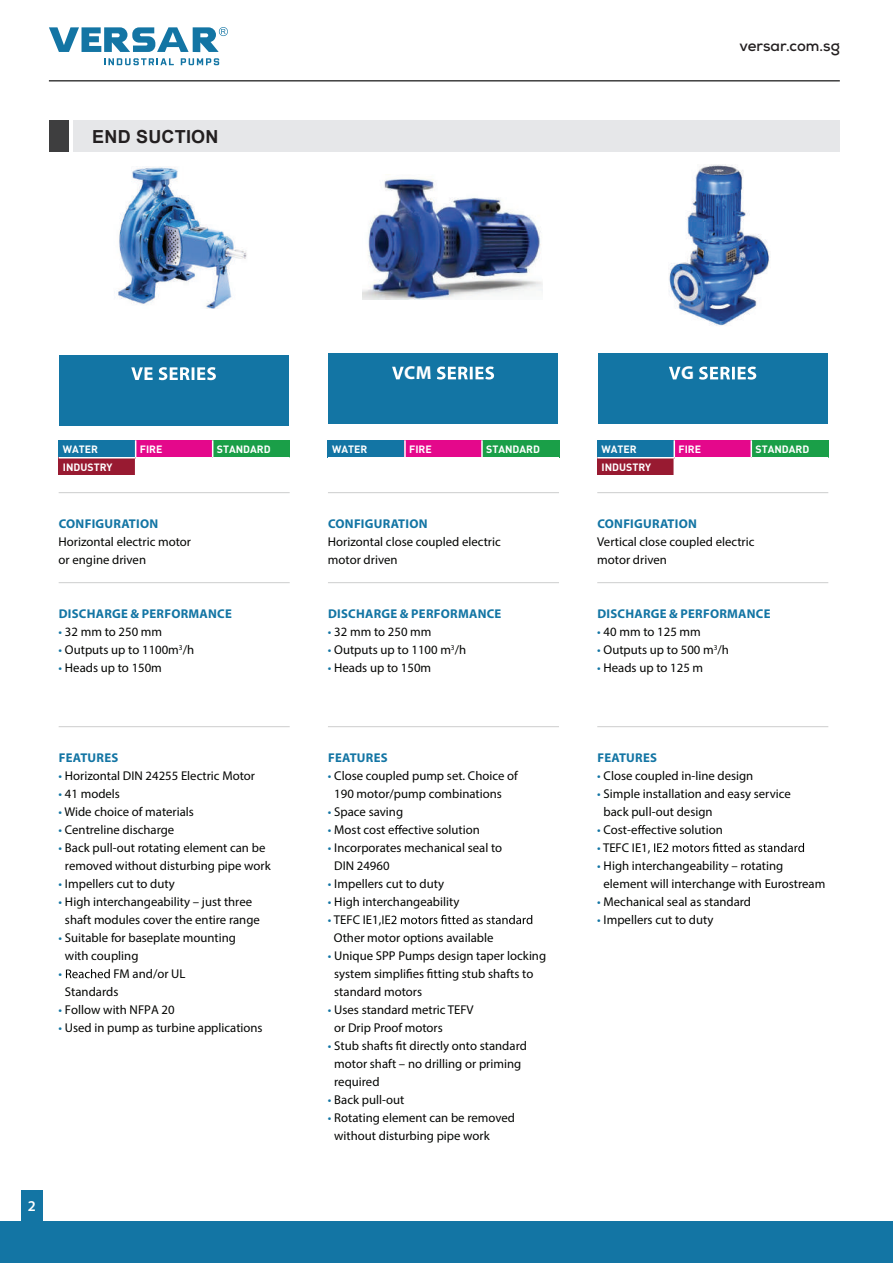
<style>
.page{position:relative;width:893px;height:1263px;background:#fff}
.page>*{position:absolute;margin:0;border:0;box-sizing:border-box;transform-origin:0 0}
.t1{font:700 18.75px "Myriad Pro";color:#fff}
.t2{font:700 18px "Arial";letter-spacing:.015em;color:#231f20}
.t3{font:700 15px "Nexa";color:#231f20}
.t4{font:600 15px "Myriad Pro";color:#fff}
.t5{font:12.75px/18px "Myriad Pro";color:#040503}
.t6{font:700 12.75px "Myriad Pro";letter-spacing:.02em;color:#1375a4}
.t7{font:12.75px "Myriad Pro";color:#1375a4}
.t8{font:700 10.5px "DIN";color:#fff}
.s1{color:#1375a4}
</style>
<div class="page">
<hr style="left:49px;top:80px;width:791px;height:2px;background:#3e3e3f">
<div style="left:49px;top:120px;width:19px;height:31px;background:#3e3e3f"></div>
<div style="left:73px;top:120px;width:767px;height:31px;background:#e6e7e9"></div>
<div style="left:0;top:1221px;width:893px;height:42px;background:#1375a4"></div>
<div style="left:21px;top:1190px;width:22px;height:31px;background:#1375a4"></div>
<hr style="left:59px;top:492px;width:231px;height:1px;background:#d2d3d3">
<hr style="left:59px;top:582px;width:231px;height:1px;background:#d2d3d3">
<hr style="left:59px;top:726px;width:231px;height:1px;background:#d2d3d3">
<svg style="left:66px;top:969px;width:44px;height:9px"></svg>
<hr style="left:328px;top:492px;width:231px;height:1px;background:#d2d3d3">
<hr style="left:328px;top:582px;width:231px;height:1px;background:#d2d3d3">
<hr style="left:328px;top:726px;width:231px;height:1px;background:#d2d3d3">
<svg style="left:395px;top:825px;width:7px;height:9px"></svg>
<svg style="left:382px;top:915px;width:150px;height:9px"></svg>
<hr style="left:597px;top:492px;width:231px;height:1px;background:#d2d3d3">
<hr style="left:597px;top:582px;width:231px;height:1px;background:#d2d3d3">
<hr style="left:597px;top:726px;width:231px;height:1px;background:#d2d3d3">
<svg style="left:638px;top:825px;width:7px;height:9px"></svg>
<svg style="left:654px;top:843px;width:150px;height:9px"></svg>
<div style="left:328px;top:440px;width:77px;height:18px;background:#1375a4"></div>
<div style="left:405px;top:440px;width:77px;height:18px;background:#e4088b"></div>
<div style="left:482px;top:440px;width:77px;height:18px;background:#1a9f48"></div>
<svg style="left:404px;top:440px;width:2px;height:17px"></svg>
<svg style="left:481px;top:440px;width:2px;height:17px"></svg>
<hr style="left:328px;top:457px;width:77px;height:1px;background:#fff">
<hr style="left:405px;top:457px;width:77px;height:1px;background:#fff">
<hr style="left:482px;top:457px;width:77px;height:1px;background:#fff">
<div style="left:597px;top:440px;width:77px;height:18px;background:#1375a4"></div>
<div style="left:674px;top:440px;width:77px;height:18px;background:#e4088b"></div>
<div style="left:751px;top:440px;width:77px;height:18px;background:#1a9f48"></div>
<div style="left:597px;top:458px;width:77px;height:17px;background:#981a31"></div>
<hr style="left:597px;top:457px;width:77px;height:1px;background:#fff">
<hr style="left:674px;top:457px;width:77px;height:1px;background:#fff">
<svg style="left:673px;top:440px;width:2px;height:35px"></svg>
<hr style="left:751px;top:457px;width:77px;height:1px;background:#fff">
<svg style="left:751px;top:440px;width:1px;height:18px"></svg>
<div style="left:59px;top:440px;width:77px;height:18px;background:#1375a4"></div>
<div style="left:136px;top:440px;width:77px;height:18px;background:#e4088b"></div>
<div style="left:213px;top:440px;width:77px;height:18px;background:#1a9f48"></div>
<div style="left:59px;top:458px;width:77px;height:17px;background:#981a31"></div>
<hr style="left:59px;top:457px;width:77px;height:1px;background:#fff">
<hr style="left:136px;top:457px;width:77px;height:1px;background:#fff">
<svg style="left:135px;top:440px;width:1px;height:35px"></svg>
<hr style="left:213px;top:457px;width:77px;height:1px;background:#fff">
<svg style="left:212px;top:440px;width:1px;height:18px"></svg>
<div style="left:59px;top:355px;width:229px;height:70px;background:#1375a4"></div>
<svg style="left:131px;top:367px;width:12px;height:13px"></svg>
<svg style="left:159px;top:367px;width:57px;height:13px"></svg>
<div style="left:328px;top:353px;width:230px;height:71px;background:#1375a4"></div>
<svg style="left:392px;top:367px;width:12px;height:12px"></svg>
<svg style="left:437px;top:366px;width:57px;height:14px"></svg>
<div style="left:598px;top:353px;width:229px;height:71px;background:#1375a4"></div>
<svg style="left:669px;top:367px;width:12px;height:12px"></svg>
<svg style="left:699px;top:367px;width:57px;height:13px"></svg>
<img style="left:117px;top:167px;width:130px;height:142px">
<img style="left:363px;top:179px;width:180px;height:120px">
<img style="left:669px;top:164px;width:101px;height:162px">
<svg style="left:104px;top:58px;width:70px;height:7px"></svg>
<svg style="left:181px;top:58px;width:38px;height:7px"></svg>
<svg style="left:49px;top:27px;width:179px;height:25px"></svg>
<h2 class="t2" style="left:92px;top:124px;width:128px">END SUCTION</h2>
<p class="t3" style="left:740px;top:36px;width:102px">versar.com.sg</p>
<h1 class="t1" style="left:143px;top:361px;width:12px">E</h1>
<h1 class="t1" style="left:404px;top:361px;width:29px">CM</h1>
<h1 class="t1" style="left:681px;top:361px;width:14px">G</h1>
<p class="t8" style="left:63px;top:442px;width:37px">WATER</p>
<p class="t8" style="left:140px;top:442px;width:24px">FIRE</p>
<p class="t8" style="left:217px;top:442px;width:55px">STANDARD</p>
<p class="t8" style="left:63px;top:460px;width:51px">INDUSTRY</p>
<p class="t6" style="left:59px;top:515px;width:101px">CONFIGURATION</p>
<p class="t5" style="left:59px;top:533px;width:134px">Horizontal electric motor or engine driven</p>
<p class="t6" style="left:59px;top:605px;width:175px">DISCHARGE &amp; PERFORMANCE</p>
<p class="t5" style="left:59px;top:623px;width:105px"><span class="s1">•</span> 32 mm to 250 mm</p>
<p class="t5" style="left:59px;top:641px;width:137px"><span class="s1">•</span> Outputs up to 1100m<sup>3</sup>/h</p>
<p class="t5" style="left:59px;top:659px;width:105px"><span class="s1">•</span> Heads up to 150m</p>
<p class="t8" style="left:332px;top:442px;width:37px">WATER</p>
<p class="t8" style="left:409px;top:442px;width:24px">FIRE</p>
<p class="t8" style="left:486px;top:442px;width:55px">STANDARD</p>
<p class="t8" style="left:601px;top:442px;width:37px">WATER</p>
<p class="t8" style="left:678px;top:442px;width:24px">FIRE</p>
<p class="t8" style="left:756px;top:442px;width:55px">STANDARD</p>
<p class="t8" style="left:601px;top:460px;width:51px">INDUSTRY</p>
<p class="t6" style="left:328px;top:515px;width:101px">CONFIGURATION</p>
<p class="t5" style="left:328px;top:533px;width:174px">Horizontal close coupled electric motor driven</p>
<p class="t6" style="left:328px;top:605px;width:175px">DISCHARGE &amp; PERFORMANCE</p>
<p class="t5" style="left:328px;top:623px;width:105px"><span class="s1">•</span> 32 mm to 250 mm</p>
<p class="t5" style="left:328px;top:641px;width:140px"><span class="s1">•</span> Outputs up to 1100 m<sup>3</sup>/h</p>
<p class="t5" style="left:328px;top:659px;width:105px"><span class="s1">•</span> Heads up to 150m</p>
<p class="t6" style="left:597px;top:515px;width:101px">CONFIGURATION</p>
<p class="t5" style="left:597px;top:533px;width:159px">Vertical close coupled electric motor driven</p>
<p class="t6" style="left:597px;top:605px;width:175px">DISCHARGE &amp; PERFORMANCE</p>
<p class="t5" style="left:597px;top:623px;width:105px"><span class="s1">•</span> 40 mm to 125 mm</p>
<p class="t5" style="left:597px;top:641px;width:133px"><span class="s1">•</span> Outputs up to 500 m<sup>3</sup>/h</p>
<p class="t5" style="left:597px;top:659px;width:107px"><span class="s1">•</span> Heads up to 125 m</p>
<p class="t6" style="left:59px;top:749px;width:61px">FEATURES</p>
<p class="t5" style="left:59px;top:767px;width:198px"><span class="s1">•</span> Horizontal DIN 24255 Electric Motor</p>
<p class="t5" style="left:59px;top:785px;width:63px"><span class="s1">•</span> 41 models</p>
<p class="t5" style="left:59px;top:803px;width:137px"><span class="s1">•</span> Wide choice of materials</p>
<p class="t5" style="left:59px;top:821px;width:117px"><span class="s1">•</span> Centreline discharge</p>
<p class="t5" style="left:59px;top:839px;width:214px;text-align:center"><span class="s1">•</span> Back pull-out rotating element can be removed without disturbing pipe work</p>
<p class="t5" style="left:59px;top:875px;width:118px"><span class="s1">•</span> Impellers cut to duty</p>
<p class="t5" style="left:65px;top:893px;width:196px;text-indent:-6px"><span class="s1">•</span> High interchangeability – just three shaft modules cover the entire range</p>
<p class="t5" style="left:65px;top:929px;width:173px;text-indent:-6px"><span class="s1">•</span> Suitable for baseplate mounting with coupling</p>
<p class="t7" style="left:59px;top:966px;width:5px">•</p>
<p class="t5" style="left:65px;top:965px;width:122px;text-indent:48px">FM and/or UL<br>Standards</p>
<p class="t5" style="left:59px;top:1001px;width:117px"><span class="s1">•</span> Follow with NFPA 20</p>
<p class="t5" style="left:59px;top:1019px;width:206px"><span class="s1">•</span> Used in pump as turbine applications</p>
<p class="t4" style="left:28px;top:1196px;width:10px">2</p>
<p class="t6" style="left:328px;top:749px;width:61px">FEATURES</p>
<p class="t5" style="left:334px;top:767px;width:185px;text-indent:-6px"><span class="s1">•</span> Close coupled pump set. Choice of<br>190 motor/pump combinations</p>
<p class="t5" style="left:328px;top:803px;width:77px"><span class="s1">•</span> Space saving</p>
<p class="t5" style="left:328px;top:821px;width:153px"><span class="s1">•</span> Most cost e ective solution</p>
<p class="t5" style="left:334px;top:839px;width:169px;text-indent:-6px"><span class="s1">•</span> Incorporates mechanical seal to<br>DIN 24960</p>
<p class="t5" style="left:328px;top:875px;width:118px"><span class="s1">•</span> Impellers cut to duty</p>
<p class="t5" style="left:328px;top:893px;width:133px"><span class="s1">•</span> High interchangeability</p>
<p class="t5" style="left:334px;top:910px;width:161px;text-indent:-6px"><span class="s1">•</span> TEFC IE1,<br>Other motor options available</p>
<p class="t5" style="left:334px;top:947px;width:213px;text-indent:-6px"><span class="s1">•</span> Unique SPP Pumps design taper locking system simplifies fitting stub shafts to standard motors</p>
<p class="t5" style="left:334px;top:1001px;width:141px;text-indent:-6px"><span class="s1">•</span> Uses standard metric TEFV or Drip Proof motors</p>
<p class="t5" style="left:334px;top:1037px;width:194px;text-indent:-6px"><span class="s1">•</span> Stub shafts fit directly onto standard motor shaft – no drilling or priming required</p>
<p class="t5" style="left:328px;top:1091px;width:78px"><span class="s1">•</span> Back pull-out</p>
<p class="t5" style="left:334px;top:1109px;width:182px;text-indent:-6px"><span class="s1">•</span> Rotating element can be removed without disturbing pipe work</p>
<p class="t6" style="left:597px;top:749px;width:61px">FEATURES</p>
<p class="t5" style="left:597px;top:767px;width:157px"><span class="s1">•</span> Close coupled in-line design</p>
<p class="t5" style="left:604px;top:785px;width:189px;text-indent:-6px"><span class="s1">•</span> Simple installation and easy service back pull-out design</p>
<p class="t5" style="left:597px;top:821px;width:127px"><span class="s1">•</span> Cost-e ective solution</p>
<p class="t5" style="left:597px;top:838px;width:55px"><span class="s1">•</span> TEFC IE1,</p>
<p class="t5" style="left:604px;top:857px;width:223px;text-indent:-6px"><span class="s1">•</span> High interchangeability – rotating element will interchange with Eurostream</p>
<p class="t5" style="left:597px;top:893px;width:155px"><span class="s1">•</span> Mechanical seal as standard</p>
<p class="t5" style="left:597px;top:911px;width:118px"><span class="s1">•</span> Impellers cut to duty</p>
</div>
